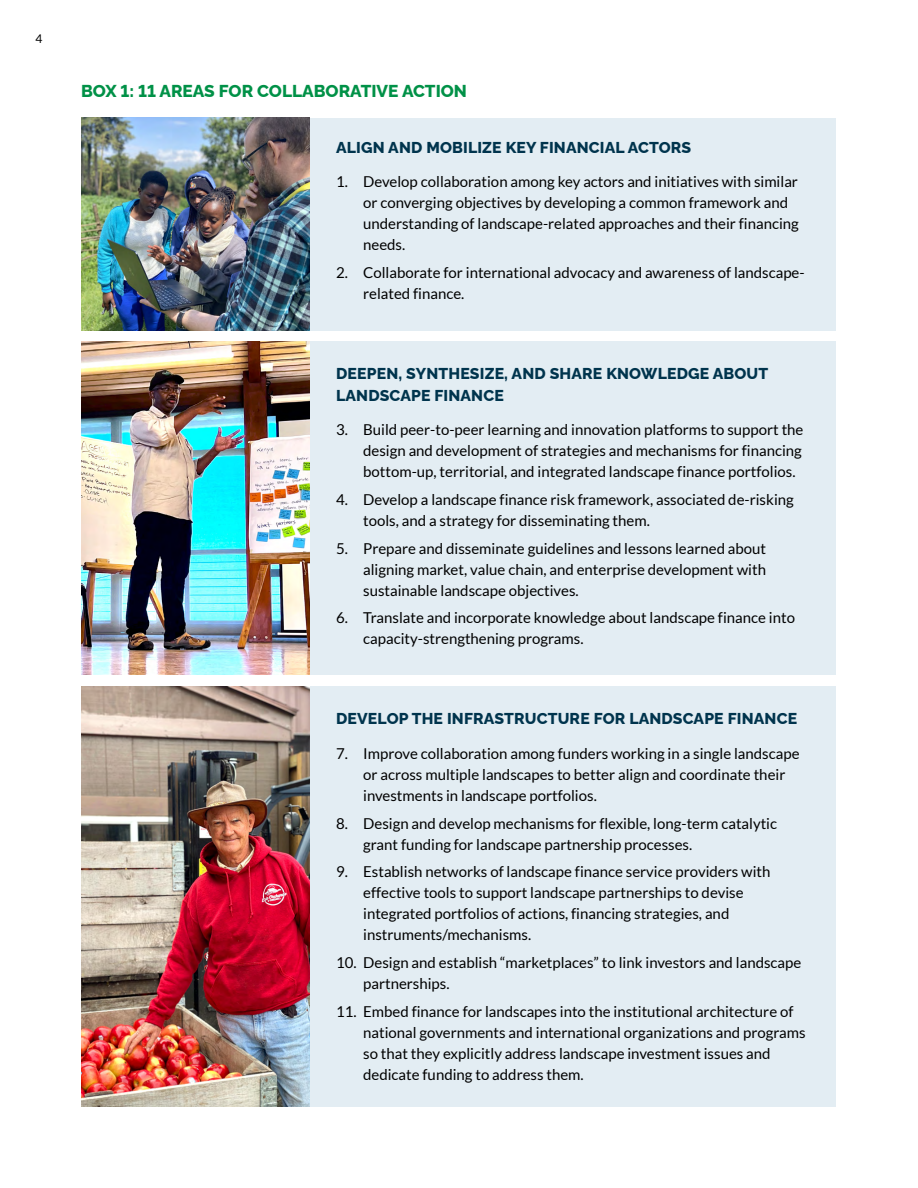
<style>
.page{position:relative;width:918px;height:1188px;background:#fff}
.page>*{position:absolute;margin:0;border:0;box-sizing:border-box;transform-origin:0 0}
.t1{font:100 17.25px "Raleway";color:#009147}
.t2{font:100 15.75px/21.6px "Raleway";letter-spacing:.01em;color:#00344d}
.t3{font:15px/21px "Lato";color:#000}
.t4{font:12px "Lato";color:#000}
</style>
<div class="page">
<div style="left:82px;top:118px;width:754px;height:212px;background:#e3edf3"></div>
<img style="left:82px;top:118px;width:228px;height:212px">
<div style="left:81px;top:341px;width:755px;height:334px;background:#e3edf3"></div>
<img style="left:81px;top:342px;width:228px;height:333px">
<div style="left:81px;top:686px;width:755px;height:421px;background:#e3edf3"></div>
<img style="left:81px;top:687px;width:228px;height:420px">
<p class="t4" style="left:36px;top:32px;width:8px">4</p>
<p class="t1" style="left:81px;top:77px;width:388px">BOX 1: 11 AREAS FOR COLLABORATIVE ACTION</p>
<p class="t2" style="left:336px;top:135px;width:357px">ALIGN AND MOBILIZE KEY FINANCIAL ACTORS</p>
<p class="t3" style="left:363px;top:171px;width:437px;text-indent:-27px">1. Develop collaboration among key actors and initiatives with similar or converging objectives by developing a common framework and understanding of landscape-related approaches and their financing needs.</p>
<p class="t3" style="left:363px;top:262px;width:443px;text-indent:-27px">2. Collaborate for international advocacy and awareness of landscape&shy;related finance.</p>
<p class="t2" style="left:336px;top:361px;width:434px">DEEPEN, SYNTHESIZE, AND SHARE KNOWLEDGE ABOUT<br>LANDSCAPE FINANCE</p>
<p class="t3" style="left:363px;top:419px;width:442px;text-align:justify;text-indent:-27px">3. Build peer-to-peer learning and innovation platforms to support the design and development of strategies and mechanisms for financing bottom-up, territorial, and integrated landscape finance portfolios.</p>
<p class="t3" style="left:363px;top:489px;width:432px;text-indent:-27px">4. Develop a landscape finance risk framework, associated de-risking tools, and a strategy for disseminating them.</p>
<p class="t3" style="left:363px;top:538px;width:405px;text-align:justify;text-indent:-27px">5. Prepare and disseminate guidelines and lessons learned about aligning market, value chain, and enterprise development with sustainable landscape objectives.</p>
<p class="t3" style="left:363px;top:607px;width:433px;text-indent:-27px">6. Translate and incorporate knowledge about landscape finance into capacity-strengthening programs.</p>
<p class="t2" style="left:336px;top:706px;width:462px">DEVELOP THE INFRASTRUCTURE FOR LANDSCAPE FINANCE</p>
<p class="t3" style="left:363px;top:743px;width:438px;text-indent:-27px">7. Improve collaboration among funders working in a single landscape or across multiple landscapes to better align and coordinate their investments in landscape portfolios.</p>
<p class="t3" style="left:363px;top:813px;width:415px;text-indent:-27px">8. Design and develop mechanisms for flexible, long-term catalytic grant funding for landscape partnership processes.</p>
<p class="t3" style="left:363px;top:861px;width:409px;text-indent:-27px">9. Establish networks of landscape finance service providers with effective tools to support landscape partnerships to devise integrated portfolios of actions, financing strategies, and instruments/mechanisms.</p>
<p class="t3" style="left:363px;top:952px;width:440px;text-indent:-27px">10. Design and establish “marketplaces” to link investors and landscape partnerships.</p>
<p class="t3" style="left:363px;top:1001px;width:444px;text-indent:-27px">11. Embed finance for landscapes into the institutional architecture of national governments and international organizations and programs so that they explicitly address landscape investment issues and dedicate funding to address them.</p>
</div>
